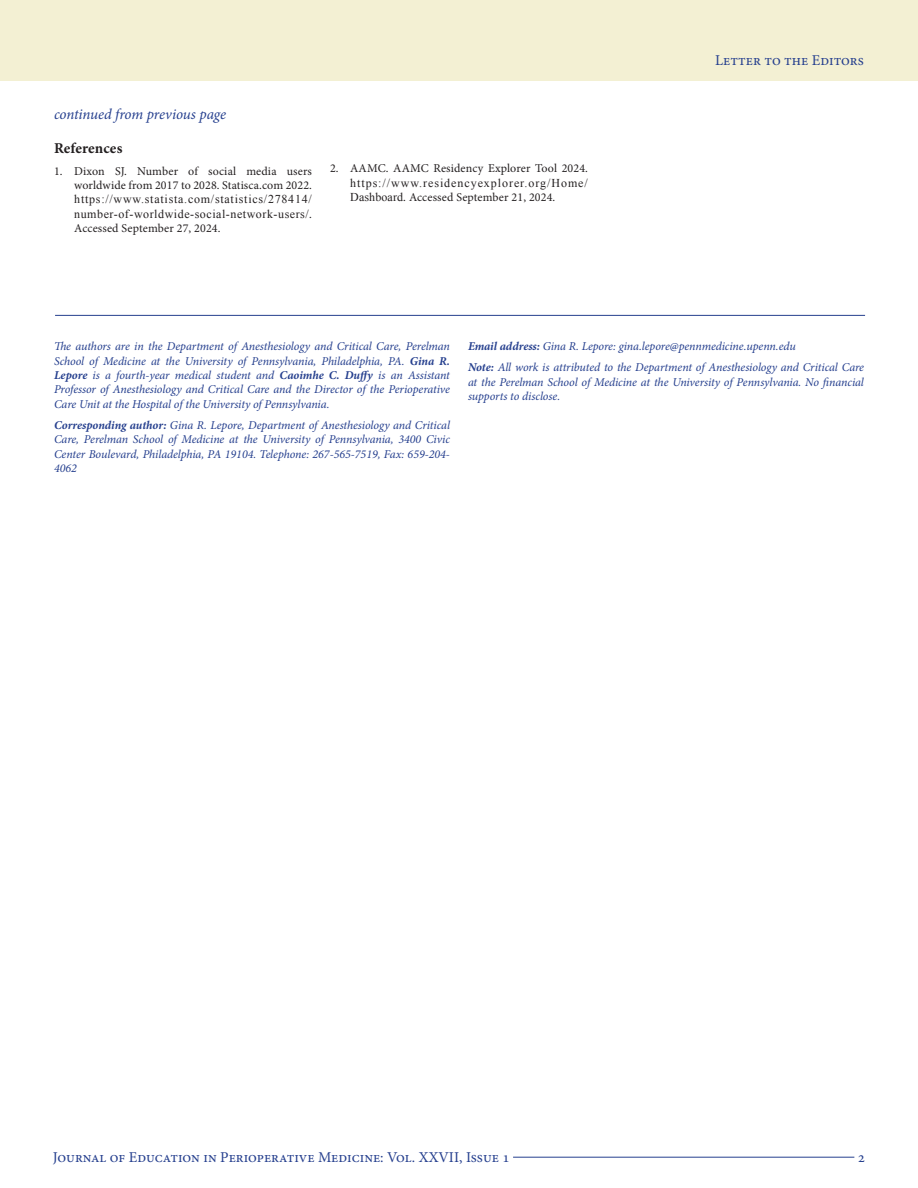
<style>
.page{position:relative;width:918px;height:1188px;background:#fff}
.page>*{position:absolute;margin:0;border:0;box-sizing:border-box;transform-origin:0 0}
.t1{font:15px "Minion Pro";color:#253f8e}
.t2{font:italic 15px "Minion Pro";letter-spacing:-.01em;color:#253f8e}
.t3{font:700 15px "Minion Pro";color:#231f20}
.t4{font:italic 12px/14.4px "Minion Pro";letter-spacing:-.005em;color:#253f8e;text-align:justify}
.t5{font:12px/14.4px "Minion Pro";letter-spacing:.01em;color:#231f20;text-align:justify}
.s1{font-family:"Times New Roman"}
.s2{font-weight:700}
</style>
<div class="page">
<hr style="left:513px;top:1157px;width:341px;height:1px;background:#253f8e">
<div style="left:0;top:0;width:918px;height:81px;background:#f3f0d3"></div>
<hr style="left:55px;top:315px;width:810px;height:1px;background:#253f8e">
<p class="t2" style="left:54px;top:104px;width:174px">continued from previous page</p>
<p class="t3" style="left:54px;top:138px;width:70px">References</p>
<p class="t5" style="left:74px;top:164px;width:239px;text-indent:-20px">1. Dixon SJ. Number of social media users worldwide from 2017 to 2028. Statisca.com 2022. <span class="s1">https://www.statista.com/statistics/278414/ number-of-worldwide-social-network-users/</span>.<br>Accessed September 27, 2024.</p>
<p class="t5" style="left:350px;top:161px;width:239px;text-indent:-20px">2. AAMC. AAMC Residency Explorer Tool 2024. <span class="s1">https://www.residencyexplorer.org/Home/ Dashboard</span>. Accessed September 21, 2024.</p>
<p class="t1" style="left:715px;top:50px;width:150px">Letter to the Editors</p>
<p class="t4" style="left:54px;top:339px;width:398px">The authors are in the Department of Anesthesiology and Critical Care, Perelman School of Medicine at the University of Pennsylvania, Philadelphia, PA. <span class="s2">Gina R.<br>Lepore</span> is a fourth-year medical student and <span class="s2">Caoimhe C. Duffy</span> is an Assistant Professor of Anesthesiology and Critical Care and the Director of the Perioperative Care Unit at the Hospital of the University of Pennsylvania.</p>
<p class="t4" style="left:54px;top:418px;width:398px"><span class="s2">Corresponding author:</span> Gina R. Lepore, Department of Anesthesiology and Critical Care, Perelman School of Medicine at the University of Pennsylvania, 3400 Civic Center Boulevard, Philadelphia, PA 19104. Telephone: 267-565-7519, Fax: 659-204- 4062</p>
<p class="t4" style="left:468px;top:339px;width:329px"><span class="s2">Email address:</span> Gina R. Lepore: gina.lepore@pennmedicine.upenn.edu</p>
<p class="t4" style="left:468px;top:360px;width:398px"><span class="s2">Note:</span> All work is attributed to the Department of Anesthesiology and Critical Care at the Perelman School of Medicine at the University of Pennsylvania. No financial supports to disclose.</p>
<p class="t1" style="left:53px;top:1147px;width:458px">Journal of Education in Perioperative Medicine: Vol. XXVII, Issue 1</p>
<p class="t1" style="left:858px;top:1147px;width:9px">2</p>
</div>
